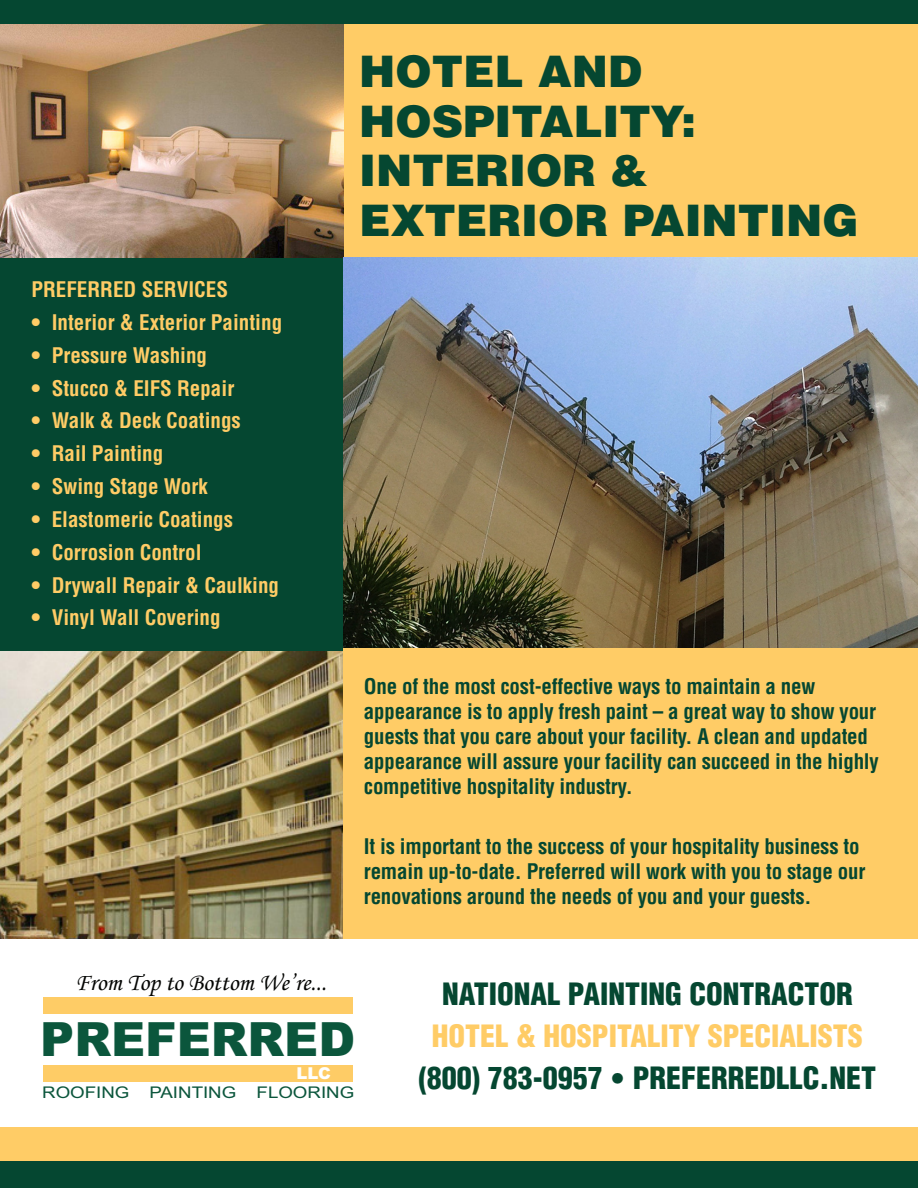
<style>
.page{position:relative;width:918px;height:1188px;background:#fff}
.page>*{position:absolute;margin:0;border:0;box-sizing:border-box;transform-origin:0 0}
.t1{font:900 47.25px "Arial";color:#0b563c}
.Bullet_Title{font:900 43.5px/49.5px "Helvetica";color:#054731}
.t2{font:900 condensed 30px "Helvetica";color:#054731}
.t3{font:900 condensed 30px "Helvetica";color:#fc6}
.t4{font:24.45px "Monotype Corsiva";color:#040503}
.Bullets{font:700 condensed 21px/25.2px "Helvetica";letter-spacing:-.01em;color:#054731}
.Bullets-2{font:700 condensed 21px "Helvetica";color:#fc6}
.t5{font:900 16.35px "Arial";color:#fff}
.t6{font:16.05px "Arial";color:#0b563c;scale:1.16 1}
.s1{font-family:"Helvetica Neue";font-weight:300;font-stretch:normal}
</style>
<div class="page">
<div style="left:0;top:245px;width:360px;height:415px;background:#054731"></div>
<div style="left:44px;top:997px;width:309px;height:17px;background:#fecc66"></div>
<div style="left:44px;top:1065px;width:309px;height:16px;background:#fecc66"></div>
<div style="left:343px;top:0;width:575px;height:257px;background:#fc6"></div>
<img style="left:0;top:24px;width:343px;height:233px">
<div style="left:0;top:1128px;width:918px;height:60px;background:#fc6"></div>
<div style="left:0;top:1161px;width:918px;height:27px;background:#054731"></div>
<div style="left:0;top:0;width:918px;height:24px;background:#054731"></div>
<img style="left:343px;top:257px;width:575px;height:391px">
<img style="left:0;top:652px;width:343px;height:287px">
<div style="left:343px;top:648px;width:575px;height:291px;background:#fc6"></div>
<p class="Bullets-2" style="left:31px;top:276px;width:198px">PREFERRED SERVICES</p>
<p class="Bullets-2" style="left:31px;top:309px;width:252px">• Interior &amp; Exterior Painting</p>
<p class="Bullets-2" style="left:31px;top:342px;width:177px">• Pressure Washing</p>
<p class="Bullets-2" style="left:31px;top:375px;width:204px">• Stucco &amp; EIFS Repair</p>
<p class="Bullets-2" style="left:31px;top:408px;width:211px">• Walk &amp; Deck Coatings</p>
<p class="Bullets-2" style="left:31px;top:440px;width:133px">• Rail Painting</p>
<p class="Bullets-2" style="left:31px;top:473px;width:178px">• Swing Stage Work</p>
<p class="Bullets-2" style="left:31px;top:506px;width:203px">• Elastomeric Coatings</p>
<p class="Bullets-2" style="left:31px;top:539px;width:172px">• Corrosion Control</p>
<p class="Bullets-2" style="left:31px;top:572px;width:249px">• Drywall Repair &amp; Caulking</p>
<p class="Bullets-2" style="left:31px;top:605px;width:191px">• Vinyl Wall Covering</p>
<p class="Bullet_Title" style="left:359px;top:45px;width:501px">HOTEL AND<br>HOSPITALITY:<br>INTERIOR &amp;<br>EXTERIOR PAINTING</p>
<p class="Bullets" style="left:364px;top:673px;width:517px">One of the most cost-effective ways to maintain a new appearance is to apply fresh paint – a great way to show your guests that you care about your facility. A clean and updated appearance will assure your facility can succeed in the highly competitive hospitality industry.</p>
<p class="Bullets" style="left:364px;top:833px;width:503px">It is important to the success of your hospitality business to remain up-to-date. Preferred will work with you to stage our renovations around the needs of you and your guests.</p>
<p class="t4" style="left:75px;top:968px;width:253px">From Top to Bottom We’re...</p>
<p class="t1" style="left:40px;top:1005px;width:316px">PREFERRED</p>
<p class="t6" style="left:42px;top:1081px;width:169px">ROOFING PAINTING</p>
<p class="t6" style="left:257px;top:1081px;width:86px">FLOORING</p>
<p class="t5" style="left:297px;top:1062px;width:36px">LLC</p>
<p class="t2" style="left:442px;top:975px;width:412px">NATIONAL PAINTING CONTRACTOR</p>
<p class="t3" style="left:432px;top:1017px;width:432px">HOTEL &amp; HOSPITALITY SPECIALISTS</p>
<p class="t2" style="left:419px;top:1059px;width:459px">(800) 783-0957 <span class="s1">•</span> PREFERREDLLC.NET</p>
</div>
